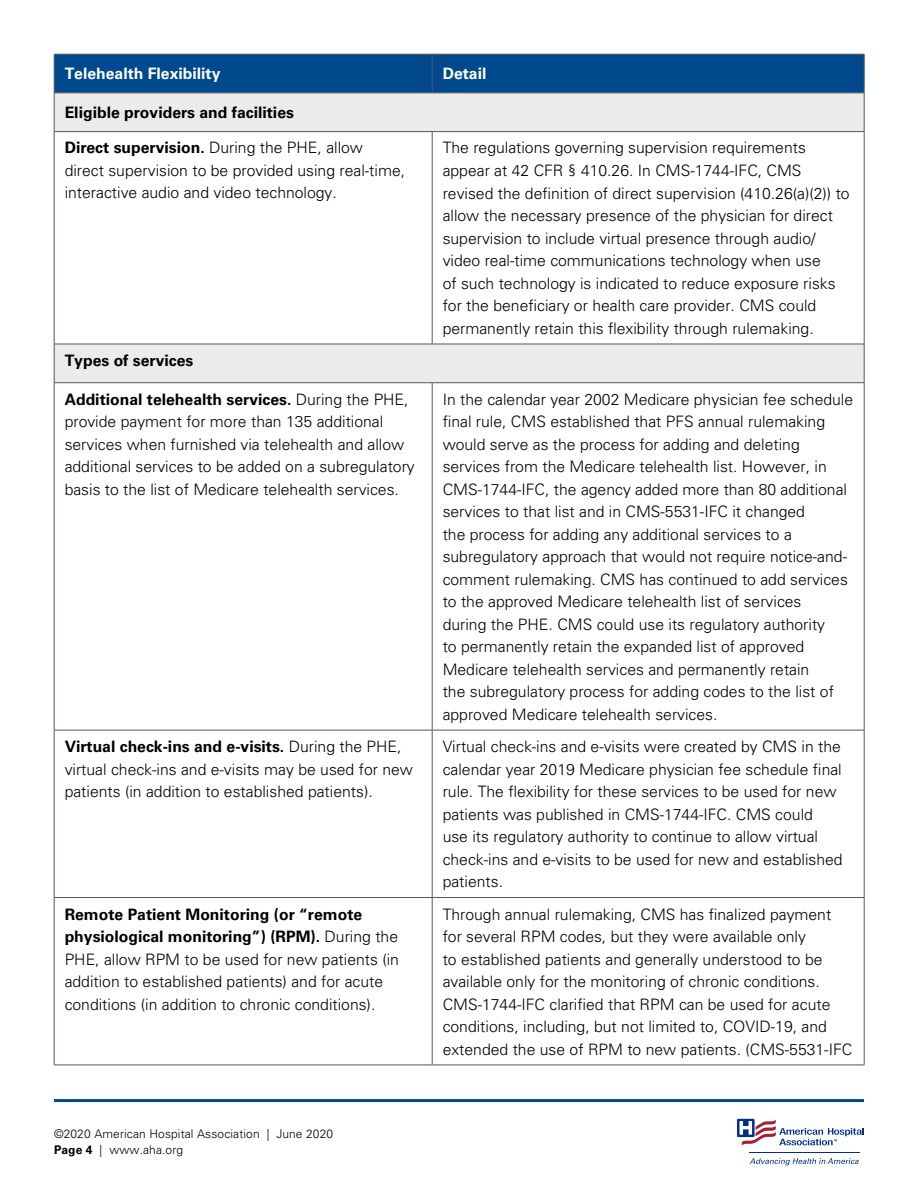
<style>
.page{position:relative;width:918px;height:1188px;background:#fff}
.page>*{position:absolute;margin:0;border:0;box-sizing:border-box;transform-origin:0 0}
.t1{font:300 15.75px/22.5px "Univers LT Std";color:#000}
.t2{font:700 15.75px "Univers LT Std";color:#000}
.t3{font:700 15.75px "Univers LT Std";color:#fff}
.t4{font:300 12px/16.5px "Univers LT Std";letter-spacing:.01em;color:#000}
.s1{font-weight:700}
</style>
<div class="page">
<hr style="left:54px;top:1099px;width:810px;height:3px;background:#00498d">
<hr style="left:749px;top:1152px;width:111px;height:1px;background:#002f87">
<svg style="left:750px;top:1158px;width:109px;height:8px"></svg>
<svg style="left:736px;top:1118px;width:128px;height:28px"></svg>
<div style="left:55px;top:55px;width:809px;height:38px;background:#00498d"></div>
<hr style="left:54px;top:54px;width:378px;height:1px;background:#545861">
<hr style="left:54px;top:54px;width:1px;height:39px;background:#545861">
<hr style="left:432px;top:54px;width:432px;height:1px;background:#545861">
<hr style="left:432px;top:54px;width:1px;height:39px;background:#545861">
<hr style="left:864px;top:54px;width:1px;height:39px;background:#545861">
<svg style="left:55px;top:94px;width:809px;height:288px"></svg>
<hr style="left:54px;top:93px;width:378px;height:1px;background:#545861">
<hr style="left:432px;top:93px;width:432px;height:1px;background:#545861">
<hr style="left:54px;top:730px;width:378px;height:1px;background:#545861">
<hr style="left:432px;top:730px;width:432px;height:1px;background:#545861">
<hr style="left:54px;top:132px;width:1px;height:212px;background:#545861">
<hr style="left:54px;top:383px;width:1px;height:347px;background:#545861">
<hr style="left:54px;top:730px;width:1px;height:167px;background:#545861">
<hr style="left:54px;top:897px;width:378px;height:1px;background:#545861">
<hr style="left:54px;top:898px;width:1px;height:167px;background:#545861">
<hr style="left:432px;top:132px;width:1px;height:212px;background:#545861">
<hr style="left:864px;top:132px;width:1px;height:212px;background:#545861">
<hr style="left:432px;top:383px;width:1px;height:347px;background:#545861">
<hr style="left:864px;top:383px;width:1px;height:347px;background:#545861">
<hr style="left:432px;top:730px;width:1px;height:167px;background:#545861">
<hr style="left:864px;top:730px;width:1px;height:167px;background:#545861">
<hr style="left:432px;top:897px;width:432px;height:1px;background:#545861">
<hr style="left:432px;top:898px;width:1px;height:167px;background:#545861">
<hr style="left:864px;top:898px;width:1px;height:167px;background:#545861">
<hr style="left:54px;top:93px;width:1px;height:38px;background:#545861">
<hr style="left:864px;top:93px;width:1px;height:38px;background:#545861">
<hr style="left:54px;top:131px;width:378px;height:1px;background:#545861">
<hr style="left:432px;top:131px;width:432px;height:1px;background:#545861">
<hr style="left:54px;top:344px;width:378px;height:1px;background:#545861">
<hr style="left:54px;top:344px;width:1px;height:39px;background:#545861">
<hr style="left:432px;top:344px;width:432px;height:1px;background:#545861">
<hr style="left:864px;top:344px;width:1px;height:39px;background:#545861">
<hr style="left:54px;top:382px;width:378px;height:1px;background:#545861">
<hr style="left:432px;top:382px;width:432px;height:1px;background:#545861">
<hr style="left:54px;top:1065px;width:378px;height:1px;background:#545861">
<hr style="left:432px;top:1065px;width:432px;height:1px;background:#545861">
<p class="t3" style="left:65px;top:64px;width:157px">Telehealth Flexibility</p>
<p class="t3" style="left:443px;top:64px;width:45px">Detail</p>
<p class="t2" style="left:65px;top:103px;width:231px">Eligible providers and facilities</p>
<p class="t1" style="left:65px;top:137px;width:342px"><span class="s1">Direct supervision.</span> During the PHE, allow direct supervision to be provided using real-time, interactive audio and video technology.</p>
<p class="t1" style="left:443px;top:137px;width:409px">The regulations governing supervision requirements appear at 42 CFR § 410.26. In CMS-1744-IFC, CMS revised the definition of direct supervision (410.26(a)(2)) to allow the necessary presence of the physician for direct supervision to include virtual presence through audio/ video real-time communications technology when use<br>of such technology is indicated to reduce exposure risks for the beneficiary or health care provider. CMS could permanently retain this flexibility through rulemaking.</p>
<p class="t2" style="left:65px;top:351px;width:130px">Types of services</p>
<p class="t1" style="left:65px;top:388px;width:352px"><span class="s1">Additional telehealth services.</span> During the PHE, provide payment for more than 135 additional services when furnished via telehealth and allow additional services to be added on a subregulatory basis to the list of Medicare telehealth services.</p>
<p class="t1" style="left:443px;top:388px;width:412px">In the calendar year 2002 Medicare physician fee schedule final rule, CMS established that PFS annual rulemaking would serve as the process for adding and deleting services from the Medicare telehealth list. However, in CMS-1744-IFC, the agency added more than 80 additional services to that list and in CMS-5531-IFC it changed<br>the process for adding any additional services to a subregulatory approach that would not require notice-and&shy;comment rulemaking. CMS has continued to add services to the approved Medicare telehealth list of services<br>during the PHE. CMS could use its regulatory authority<br>to permanently retain the expanded list of approved Medicare telehealth services and permanently retain<br>the subregulatory process for adding codes to the list of approved Medicare telehealth services.</p>
<p class="t1" style="left:65px;top:735px;width:350px"><span class="s1">Virtual check-ins and e-visits.</span> During the PHE, virtual check-ins and e-visits may be used for new patients (in addition to established patients).</p>
<p class="t1" style="left:443px;top:735px;width:402px">Virtual check-ins and e-visits were created by CMS in the calendar year 2019 Medicare physician fee schedule final rule. The flexibility for these services to be used for new patients was published in CMS-1744-IFC. CMS could<br>use its regulatory authority to continue to allow virtual check-ins and e-visits to be used for new and established patients.</p>
<p class="t1" style="left:65px;top:903px;width:336px"><span class="s1">Remote Patient Monitoring (or “remote physiological monitoring”) (RPM).</span> During the PHE, allow RPM to be used for new patients (in addition to established patients) and for acute conditions (in addition to chronic conditions).</p>
<p class="t1" style="left:443px;top:903px;width:411px">Through annual rulemaking, CMS has finalized payment for several RPM codes, but they were available only<br>to established patients and generally understood to be available only for the monitoring of chronic conditions.<br>CMS-1744-IFC clarified that RPM can be used for acute conditions, including, but not limited to, COVID-19, and extended the use of RPM to new patients. (CMS-5531-IFC</p>
<p class="t4" style="left:54px;top:1125px;width:281px">©2020 American Hospital Association | June 2020<br><span class="s1">Page 4</span> | www.aha.org</p>
</div>
